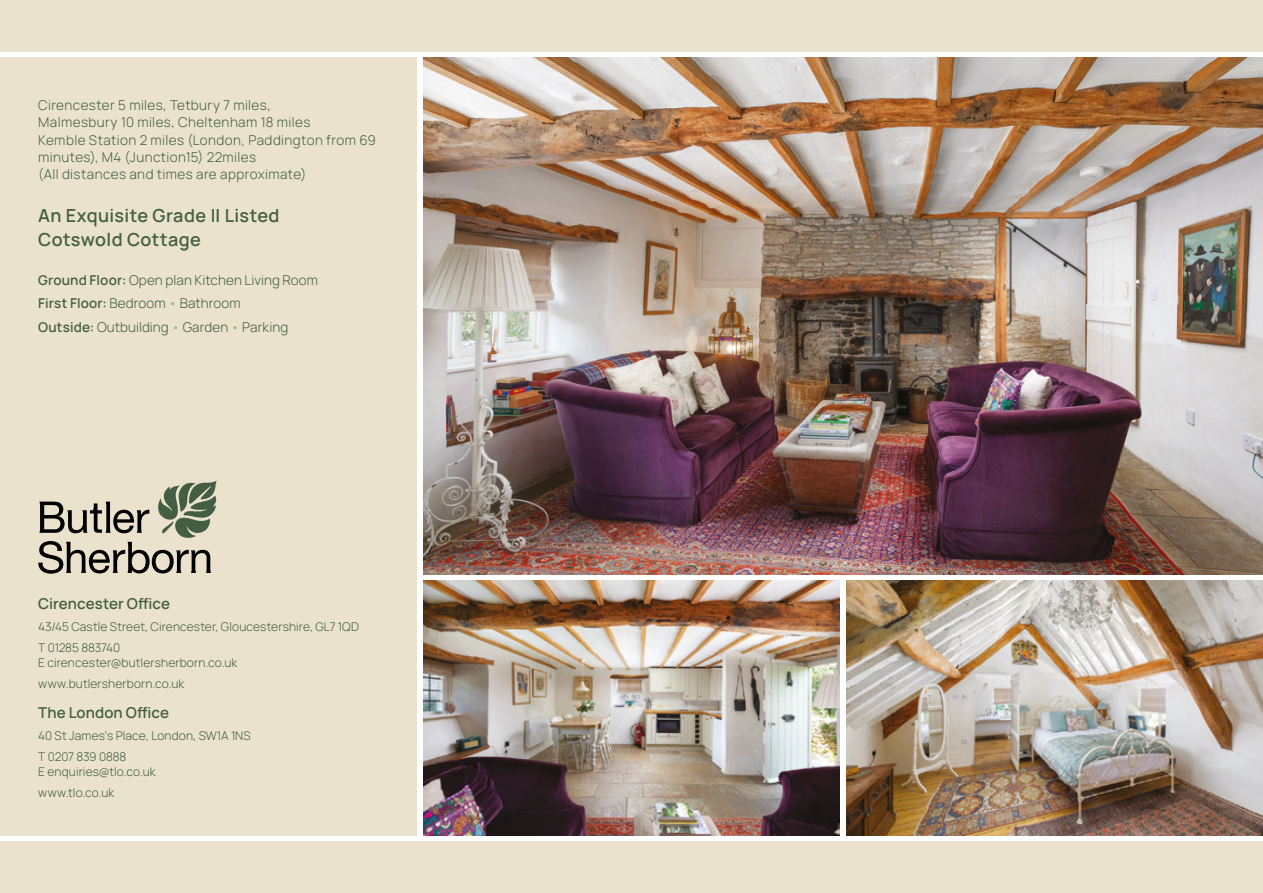
<style>
.page{position:relative;width:1263px;height:893px;background:#fff}
.page>*{position:absolute;margin:0;border:0;box-sizing:border-box;transform-origin:0 0}
.t1{font:600 18px/24px "Manrope";letter-spacing:.02em;color:#435e42}
.t2{font:600 15px "Manrope";letter-spacing:.005em;color:#435e42}
.t3{font:300 13.5px/17.2px "Manrope";letter-spacing:.025em;color:#435e42}
.t4{font:300 12px/21.5px "Manrope";letter-spacing:.01em;color:#435e42}
.s1{font-weight:600}
.s2{color:#9bb966}
</style>
<div class="page">
<div style="left:0;top:0;width:1263px;height:51px;background:#eae2cc"></div>
<div style="left:0;top:842px;width:1263px;height:51px;background:#eae2cc"></div>
<div style="left:0;top:57px;width:417px;height:779px;background:#eae2cc"></div>
<img style="left:423px;top:57px;width:840px;height:517px">
<img style="left:423px;top:580px;width:417px;height:256px">
<img style="left:846px;top:580px;width:417px;height:256px">
<svg style="left:38px;top:480px;width:179px;height:94px"></svg>
<p class="t3" style="left:38px;top:96px;width:339px">Cirencester 5 miles, Tetbury 7 miles,<br>Malmesbury 10 miles, Cheltenham 18 miles<br>Kemble Station 2 miles (London, Paddington from 69 minutes), M4 (Junction15) 22miles<br>(All distances and times are approximate)</p>
<h1 class="t1" style="left:38px;top:203px;width:243px">An Exquisite Grade II Listed<br>Cotswold Cottage</h1>
<p class="t3" style="left:38px;top:267px;width:281px;line-height:23.7px"><span class="s1">Ground Floor:</span> Open plan Kitchen Living Room<br><span class="s1">First Floor:</span> Bedroom <span class="s2">•</span> Bathroom<br><span class="s1">Outside:</span> Outbuilding <span class="s2">•</span> Garden <span class="s2">•</span> Parking</p>
<p class="t2" style="left:38px;top:593px;width:133px">Cirencester Office</p>
<p class="t4" style="left:38px;top:615px;width:322px">43/45 Castle Street, Cirencester, Gloucestershire, GL7 1QD<br>T 01285 883740</p>
<p class="t4" style="left:38px;top:651px;width:200px">E cirencester@butlersherborn.co.uk www.butlersherborn.co.uk</p>
<p class="t2" style="left:38px;top:702px;width:132px">The London Office</p>
<p class="t4" style="left:38px;top:724px;width:214px">40 St James’s Place, London, SW1A 1NS<br>T 0207 839 0888</p>
<p class="t4" style="left:38px;top:760px;width:119px">E enquiries@tlo.co.uk www.tlo.co.uk</p>
</div>
